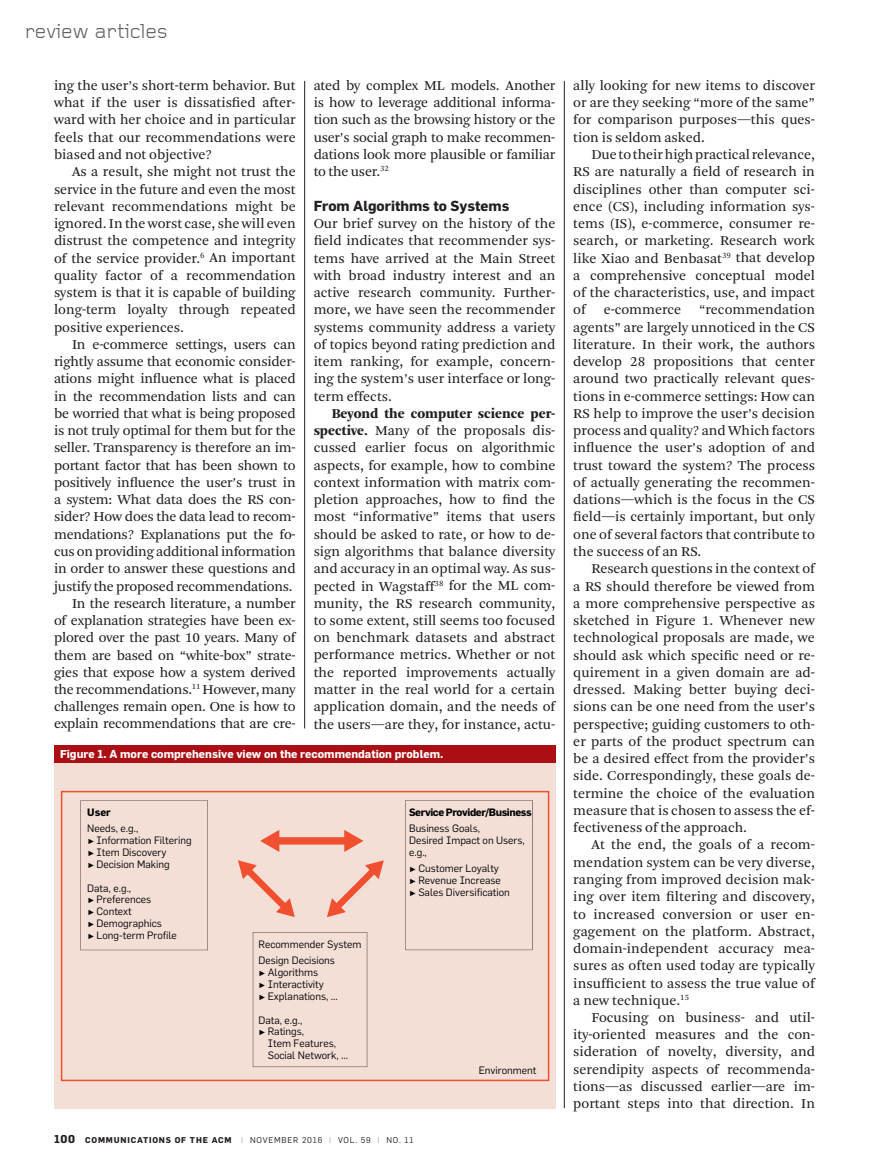
<style>
.page{position:relative;width:878px;height:1175px;background:#fff}
.page>*{position:absolute;margin:0;border:0;box-sizing:border-box;transform-origin:0 0}
.t1{font:21px "Foundry Gridnik";letter-spacing:-.015em;color:#636466}
.t2{font:14.25px/17.2px "Arnhem Blond";letter-spacing:-.015em;color:#231f20;text-align:justify}
.t3{font:900 14.25px "Arnhem";color:#231f20}
.t4{font:700 14.25px "Flama";color:#231f20}
.t5{font:700 11.25px "Flama";color:#fff}
.t6{font:10.5px/11.9px "Flama";color:#030505}
.t7{font:700 10.5px "Flama";letter-spacing:-.04em;color:#030505}
.t8{font:8.25px "Flama";letter-spacing:.1em;color:#231f20}
.s1{font-family:"Arnhem";font-weight:900}
.s2{font-weight:700;font-size:11.25px}
.s3{font-weight:700}
.s4{color:#949698}
</style>
<div class="page">
<hr style="left:564px;top:81px;width:1px;height:1027px;background:#231f20">
<hr style="left:304px;top:81px;width:1px;height:647px;background:#231f20">
<div style="left:54px;top:753px;width:501px;height:355px;background:#f4dfd6"></div>
<div style="left:54px;top:745px;width:501px;height:17px;background:#ab0f14"></div>
<div style="left:61px;top:791px;width:488px;height:290px;border:2px solid #f04f30"></div>
<div style="left:276px;top:837px;width:71px;height:7px;background:#f04f30"></div>
<svg style="left:260px;top:830px;width:19px;height:22px"></svg>
<svg style="left:344px;top:830px;width:19px;height:22px"></svg>
<svg style="left:327px;top:860px;width:57px;height:57px"></svg>
<svg style="left:238px;top:860px;width:57px;height:57px"></svg>
<svg style="left:405px;top:800px;width:128px;height:150px"></svg>
<svg style="left:253px;top:932px;width:114px;height:135px"></svg>
<svg style="left:80px;top:800px;width:128px;height:150px"></svg>
<h1 class="t1" style="left:25px;top:19px;width:144px">review articles</h1>
<p class="t2" style="left:314px;top:77px;width:243px">ated by complex ML models. Another is how to leverage additional informa&shy;tion such as the browsing history or the user’s social graph to make recommen&shy;dations look more plausible or familiar to the user.<sup>32</sup></p>
<p class="t4" style="left:314px;top:197px;width:197px">From Algorithms to Systems</p>
<p class="t2" style="left:314px;top:215px;width:243px">Our brief survey on the history of the field indicates that recommender sys&shy;tems have arrived at the Main Street with broad industry interest and an active research community. Further&shy;more, we have seen the recommender systems community address a variety of topics beyond rating prediction and item ranking, for example, concern&shy;ing the system’s user interface or long&shy;term effects.</p>
<p class="t3" style="left:331px;top:405px;width:225px">Beyond the computer science per-</p>
<p class="t2" style="left:313px;top:422px;width:244px"><span class="s1">spective.</span> Many of the proposals dis&shy;cussed earlier focus on algorithmic aspects, for example, how to combine context information with matrix com&shy;pletion approaches, how to find the most “informative” items that users should be asked to rate, or how to de&shy;sign algorithms that balance diversity and accuracy in an optimal way. As sus&shy;pected in Wagstaff<sup>38</sup> for the ML com&shy;munity, the RS research community, to some extent, still seems too focused on benchmark datasets and abstract performance metrics. Whether or not the reported improvements actually matter in the real world for a certain application domain, and the needs of the users—are they, for instance, actu-</p>
<p class="t5" style="left:60px;top:747px;width:385px">Figure 1. A more comprehensive view on the recommendation problem.</p>
<p class="t2" style="left:54px;top:77px;width:243px">ing the user’s short-term behavior. But what if the user is dissatisfied after&shy;ward with her choice and in particular feels that our recommendations were biased and not objective?</p>
<p class="t2" style="left:54px;top:163px;width:243px;text-indent:18px">As a result, she might not trust the service in the future and even the most relevant recommendations might be ignored. In the worst case, she will even distrust the competence and integrity of the service provider.<sup>6</sup> An important quality factor of a recommendation system is that it is capable of building long-term loyalty through repeated positive experiences.</p>
<p class="t2" style="left:54px;top:336px;width:244px;text-align:right">In e-commerce settings, users can rightly assume that economic consider&shy;ations might influence what is placed in the recommendation lists and can be worried that what is being proposed is not truly optimal for them but for the seller. Transparency is therefore an im&shy;portant factor that has been shown to positively influence the user’s trust in a system: What data does the RS con&shy;sider? How does the data lead to recom&shy;mendations? Explanations put the fo&shy;cus on providing additional information in order to answer these questions and justify the proposed recommendations.<br>In the research literature, a number<br>of explanation strategies have been ex&shy;plored over the past 10 years. Many of them are based on “white-box” strate&shy;gies that expose how a system derived the recommendations.<sup>11</sup> However, many challenges remain open. One is how to explain recommendations that are cre-</p>
<p class="t7" style="left:87px;top:805px;width:25px">User</p>
<p class="t6" style="left:97px;top:822px;width:97px;text-indent:-9px">Needs, e.g.,<br>Information Filtering<br>Item Discovery<br>Decision Making</p>
<p class="t6" style="left:97px;top:881px;width:82px;text-indent:-9px">Data, e.g.,<br>Preferences<br>Context<br>Demographics<br>Long-term Profile</p>
<p class="t6" style="left:258px;top:935px;width:105px;line-height:16.5px">Recommender System<br>Design Decisions</p>
<p class="t6" style="left:268px;top:966px;width:72px">Algorithms<br>Interactivity<br>Explanations, ...</p>
<p class="t6" style="left:268px;top:1014px;width:82px;text-indent:-9px">Data, e.g.,<br>Ratings,<br>Item Features,<br>Social Network, ...</p>
<p class="t7" style="left:409px;top:805px;width:124px">Service Provider/Business</p>
<p class="t6" style="left:409px;top:822px;width:117px">Business Goals,<br>Desired Impact on Users, e.g.,</p>
<p class="t6" style="left:418px;top:861px;width:93px">Customer Loyalty<br>Revenue Increase<br>Sales Diversification</p>
<p class="t6" style="left:478px;top:1063px;width:59px">Environment</p>
<p class="t8" style="left:54px;top:1134px;width:361px"><span class="s2">100</span> <span class="s3">COMMUNICATIONS OF THE ACM</span> <span class="s4">|</span> NOVEMBER 2016 <span class="s4">|</span> VOL. 59 <span class="s4">|</span> NO. 11</p>
<p class="t2" style="left:573px;top:77px;width:243px">ally looking for new items to discover or are they seeking “more of the same” for comparison purposes—this ques&shy;tion is seldom asked.</p>
<p class="t2" style="left:573px;top:146px;width:243px;text-indent:18px">Due to their high practical relevance, RS are naturally a field of research in disciplines other than computer sci&shy;ence (CS), including information sys&shy;tems (IS), e-commerce, consumer re&shy;search, or marketing. Research work like Xiao and Benbasat<sup>39</sup> that develop a comprehensive conceptual model of the characteristics, use, and impact of e-commerce “recommendation agents” are largely unnoticed in the CS literature. In their work, the authors develop 28 propositions that center around two practically relevant ques&shy;tions in e-commerce settings: How can RS help to improve the user’s decision process and quality? and Which factors influence the user’s adoption of and trust toward the system? The process of actually generating the recommen&shy;dations—which is the focus in the CS field—is certainly important, but only one of several factors that contribute to the success of an RS.</p>
<p class="t2" style="left:573px;top:560px;width:244px;text-indent:18px">Research questions in the context of a RS should therefore be viewed from a more comprehensive perspective as sketched in Figure 1. Whenever new technological proposals are made, we should ask which specific need or re&shy;quirement in a given domain are ad&shy;dressed. Making better buying deci&shy;sions can be one need from the user’s perspective; guiding customers to oth&shy;er parts of the product spectrum can be a desired effect from the provider’s side. Correspondingly, these goals de&shy;termine the choice of the evaluation measure that is chosen to assess the ef&shy;fectiveness of the approach.</p>
<p class="t2" style="left:573px;top:836px;width:244px;text-indent:18px">At the end, the goals of a recom&shy;mendation system can be very diverse, ranging from improved decision mak&shy;ing over item filtering and discovery, to increased conversion or user en&shy;gagement on the platform. Abstract, domain-independent accuracy mea&shy;sures as often used today are typically insufficient to assess the true value of a new technique.<sup>15</sup></p>
<p class="t2" style="left:573px;top:1008px;width:243px;text-indent:18px">Focusing on business- and util&shy;ity-oriented measures and the con&shy;sideration of novelty, diversity, and serendipity aspects of recommenda&shy;tions—as discussed earlier—are im&shy;portant steps into that direction. In</p>
</div>
